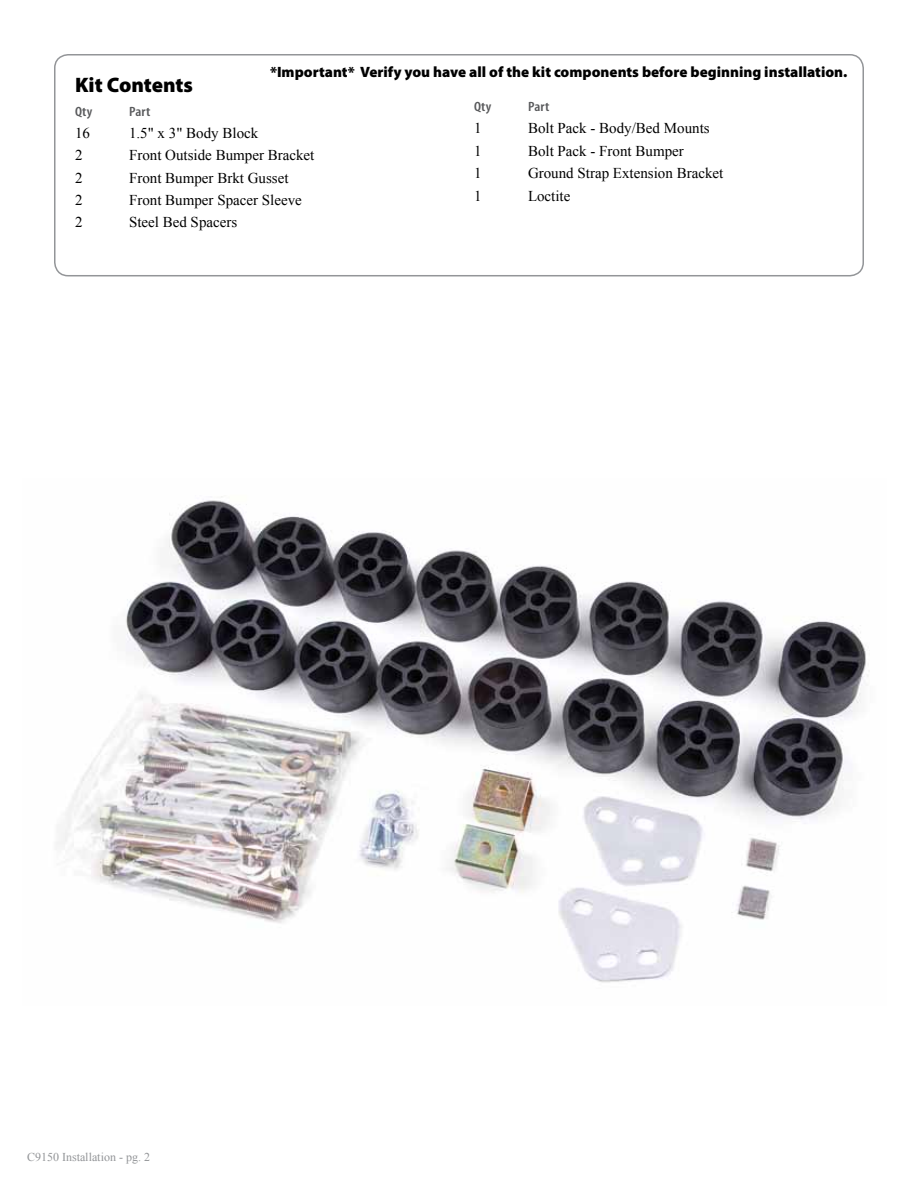
<style>
.page{position:relative;width:918px;height:1188px;background:#fff}
.page>*{position:absolute;margin:0;border:0;box-sizing:border-box;transform-origin:0 0}
.t1{font:900 21px "Myriad Pro";color:#000}
.t2{font:15px "Times New Roman";color:#000}
.t3{font:900 15px "Myriad Pro";color:#000}
.t4{font:600 condensed 13.5px "Myriad Pro";letter-spacing:.02em;color:#58595b;scale:1.11 1}
.t5{font:12px "Times New Roman";color:#939598}
</style>
<div class="page">
<img style="left:56px;top:496px;width:814px;height:487px">
<div style="left:54px;top:54px;width:810px;height:222px;border:2px solid #939598;border-radius:14px"></div>
<p class="t3" style="left:270px;top:61px;width:579px">*Important* Verify you have all of the kit components before beginning installation.</p>
<h1 class="t1" style="left:75px;top:71px;width:120px">Kit Contents</h1>
<p class="t4" style="left:75px;top:104px;width:17px">Qty</p>
<p class="t4" style="left:129px;top:104px;width:21px">Part</p>
<p class="t2" style="left:75px;top:123px;width:16px">16</p>
<p class="t2" style="left:129px;top:123px;width:131px">1.5" x 3" Body Block</p>
<p class="t2" style="left:75px;top:145px;width:9px">2</p>
<p class="t2" style="left:129px;top:145px;width:187px">Front Outside Bumper Bracket</p>
<p class="t2" style="left:75px;top:168px;width:9px">2</p>
<p class="t2" style="left:129px;top:168px;width:161px">Front Bumper Brkt Gusset</p>
<p class="t2" style="left:75px;top:190px;width:9px">2</p>
<p class="t2" style="left:129px;top:190px;width:174px">Front Bumper Spacer Sleeve</p>
<p class="t2" style="left:75px;top:212px;width:9px">2</p>
<p class="t2" style="left:129px;top:212px;width:110px">Steel Bed Spacers</p>
<p class="t4" style="left:474px;top:99px;width:17px">Qty</p>
<p class="t4" style="left:528px;top:99px;width:21px">Part</p>
<p class="t2" style="left:474px;top:118px;width:9px">1</p>
<p class="t2" style="left:528px;top:118px;width:183px">Bolt Pack - Body/Bed Mounts</p>
<p class="t2" style="left:474px;top:141px;width:9px">1</p>
<p class="t2" style="left:528px;top:141px;width:157px">Bolt Pack - Front Bumper</p>
<p class="t2" style="left:474px;top:163px;width:9px">1</p>
<p class="t2" style="left:528px;top:163px;width:197px">Ground Strap Extension Bracket</p>
<p class="t2" style="left:474px;top:185px;width:9px">1</p>
<p class="t2" style="left:528px;top:185px;width:44px">Loctite</p>
<p class="t5" style="left:27px;top:1149px;width:124px">C9150 Installation - pg. 2</p>
</div>
